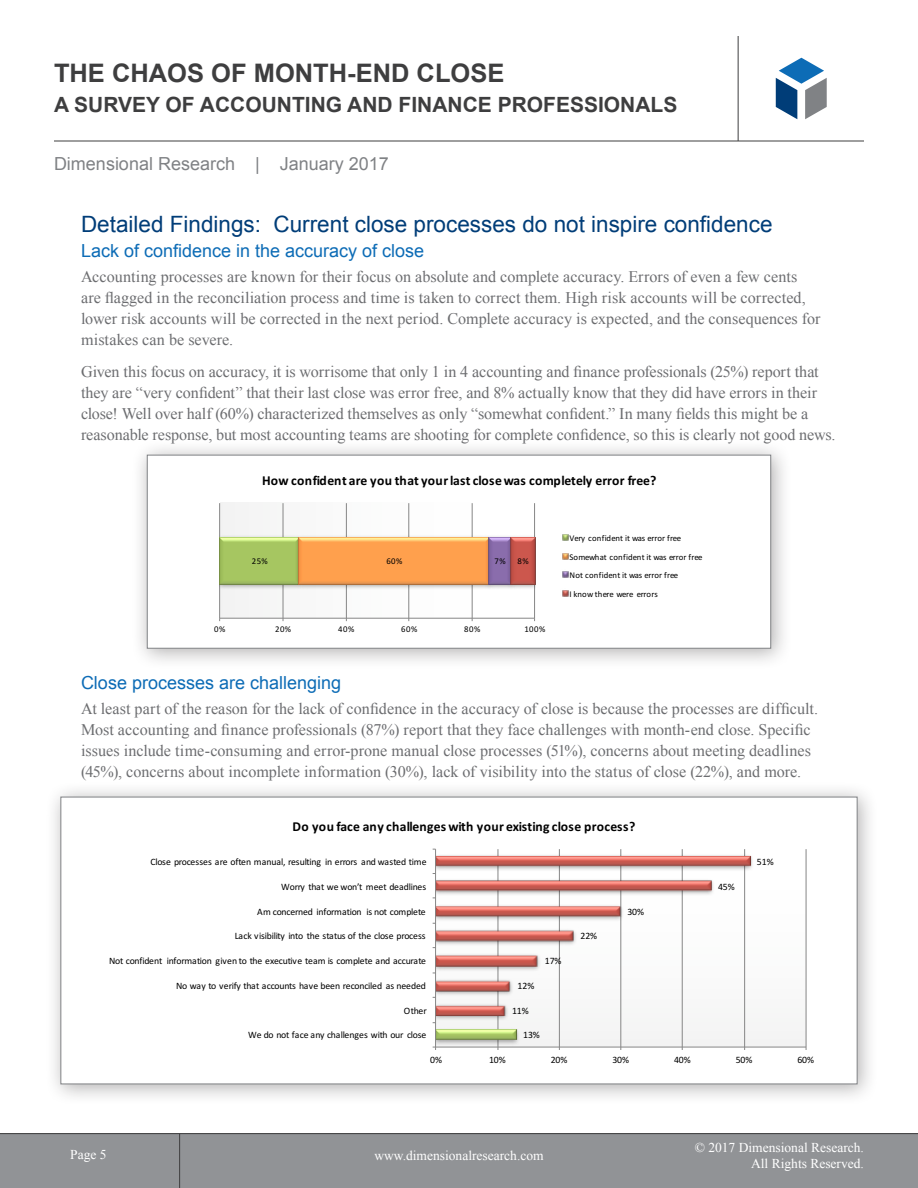
<style>
.page{position:relative;width:918px;height:1188px;background:#fff}
.page>*{position:absolute;margin:0;border:0;box-sizing:border-box;transform-origin:0 0}
.t1{font:700 25.5px "Arial";color:#3e3e3f}
.Subheader{font:22.5px "Arial";color:#003d78}
.t2{font:700 21px "Arial";color:#3e3e3f}
.Subheader_02{font:18px "Arial";color:#0d6cb6}
.t3{font:18px "Arial";color:#808285}
.Content{font:16.2px/21px "Times New Roman";color:#6c6d70}
.t4{font:700 13.65px "Calibri";letter-spacing:.01em;color:#000}
.t5{font:13.5px/16.2px "Times New Roman";color:#fff;text-align:right}
.t6{font:9.75px "Calibri";letter-spacing:-.025em;color:#000}
.t7{font:8.7px/18.5px "Calibri";letter-spacing:-.005em;color:#000}
</style>
<div class="page">
<div style="left:0;top:1134px;width:918px;height:54px;background:#919396"></div>
<hr style="left:0;top:1133px;width:918px;height:1px;background:#3e3e3f">
<hr style="left:179px;top:1134px;width:1px;height:54px;background:#3e3e3f">
<hr style="left:54px;top:141px;width:810px;height:1px;background:#3e3e3f">
<hr style="left:738px;top:36px;width:1px;height:105px;background:#3e3e3f">
<svg style="left:776px;top:58px;width:51px;height:61px"></svg>
<div style="left:132px;top:439px;width:660px;height:231px;background:#231f20;opacity:.35"></div>
<div style="left:147px;top:455px;width:624px;height:194px;background:#fff;border:1px solid #808285"></div>
<div style="left:45px;top:781px;width:833px;height:324px;background:#231f20;opacity:.35"></div>
<div style="left:60px;top:797px;width:798px;height:287px;background:#fff;border:1px solid #808285"></div>
<div style="left:220px;top:503px;width:315px;height:115px;background:#fbfcfb"></div>
<hr style="left:219px;top:503px;width:1px;height:115px;background:#868686">
<hr style="left:283px;top:503px;width:1px;height:115px;background:#868686">
<hr style="left:346px;top:503px;width:1px;height:115px;background:#868686">
<hr style="left:408px;top:503px;width:1px;height:115px;background:#868686">
<hr style="left:472px;top:503px;width:1px;height:115px;background:#868686">
<hr style="left:534px;top:503px;width:1px;height:115px;background:#868686">
<img style="left:219px;top:535px;width:75px;height:55px">
<img style="left:294px;top:535px;width:190px;height:55px">
<img style="left:219px;top:536px;width:77px;height:51px">
<img style="left:296px;top:536px;width:190px;height:51px">
<img style="left:486px;top:536px;width:23px;height:51px">
<img style="left:509px;top:536px;width:26px;height:51px">
<hr style="left:220px;top:618px;width:315px;height:1px;background:#868686">
<svg style="left:562px;top:534px;width:7px;height:7px"></svg>
<svg style="left:562px;top:553px;width:7px;height:7px"></svg>
<svg style="left:562px;top:571px;width:7px;height:7px"></svg>
<svg style="left:562px;top:590px;width:7px;height:7px"></svg>
<div style="left:436px;top:849px;width:370px;height:198px;background:#f8f8f8"></div>
<hr style="left:497px;top:849px;width:1px;height:198px;background:#868686">
<hr style="left:559px;top:849px;width:1px;height:198px;background:#868686">
<hr style="left:620px;top:849px;width:1px;height:198px;background:#868686">
<hr style="left:682px;top:849px;width:1px;height:198px;background:#868686">
<hr style="left:744px;top:849px;width:1px;height:198px;background:#868686">
<hr style="left:806px;top:849px;width:1px;height:198px;background:#868686">
<img style="left:436px;top:1042px;width:85px;height:5px">
<img style="left:436px;top:854px;width:310px;height:167px">
<img style="left:436px;top:1027px;width:83px;height:15px">
<img style="left:436px;top:855px;width:316px;height:162px">
<hr style="left:436px;top:1047px;width:370px;height:1px;background:#868686">
<hr style="left:435px;top:849px;width:1px;height:198px;background:#868686">
<h1 class="t1" style="left:54px;top:56px;width:452px">THE CHAOS OF MONTH-END CLOSE</h1>
<p class="t2" style="left:54px;top:91px;width:625px">A SURVEY OF ACCOUNTING AND FINANCE PROFESSIONALS</p>
<p class="t3" style="left:54px;top:152px;width:336px">Dimensional Research | January 2017</p>
<p class="Subheader" style="left:81px;top:210px;width:693px">Detailed Findings: Current close processes do not inspire confidence</p>
<p class="Subheader_02" style="left:81px;top:239px;width:345px">Lack of confidence in the accuracy of close</p>
<p class="Content" style="left:81px;top:266px;width:741px">Accounting processes are known for their focus on absolute and complete accuracy. Errors of even a few cents are flagged in the reconciliation process and time is taken to correct them. High risk accounts will be corrected, lower risk accounts will be corrected in the next period. Complete accuracy is expected, and the consequences for mistakes can be severe.</p>
<p class="Content" style="left:81px;top:361px;width:756px">Given this focus on accuracy, it is worrisome that only 1 in 4 accounting and finance professionals (25%) report that they are “very confident” that their last close was error free, and 8% actually know that they did have errors in their close! Well over half (60%) characterized themselves as only “somewhat confident.” In many fields this might be a reasonable response, but most accounting teams are shooting for complete confidence, so this is clearly not good news.</p>
<p class="t4" style="left:262px;top:470px;width:396px">How confident are you that your last close was completely error free?</p>
<p class="t7" style="left:252px;top:551px;width:18px">25%</p>
<p class="t7" style="left:386px;top:551px;width:18px">60%</p>
<p class="t7" style="left:495px;top:551px;width:13px">7%</p>
<p class="t7" style="left:518px;top:551px;width:13px">8%</p>
<p class="t7" style="left:214px;top:620px;width:13px">0%</p>
<p class="t7" style="left:275px;top:620px;width:18px">20%</p>
<p class="t7" style="left:338px;top:620px;width:18px">40%</p>
<p class="t7" style="left:401px;top:620px;width:18px">60%</p>
<p class="t7" style="left:464px;top:620px;width:18px">80%</p>
<p class="t7" style="left:524px;top:620px;width:22px">100%</p>
<p class="t7" style="left:570px;top:529px;width:135px">Very confident it was error free<br>Somewhat confident it was error free<br>Not confident it was error free<br>I know there were errors</p>
<p class="Subheader_02" style="left:81px;top:671px;width:262px">Close processes are challenging</p>
<p class="Content" style="left:81px;top:698px;width:739px">At least part of the reason for the lack of confidence in the accuracy of close is because the processes are difficult.<br>Most accounting and finance professionals (87%) report that they face challenges with month-end close. Specific issues include time-consuming and error-prone manual close processes (51%), concerns about meeting deadlines (45%), concerns about incomplete information (30%), lack of visibility into the status of close (22%), and more.</p>
<p class="t4" style="left:293px;top:816px;width:344px">Do you face any challenges with your existing close process?</p>
<p class="t6" style="left:151px;top:855px;width:277px">Close processes are often manual, resulting in errors and wasted time</p>
<p class="t6" style="left:281px;top:880px;width:147px">Worry that we won’t meet deadlines</p>
<p class="t6" style="left:257px;top:904px;width:170px">Am concerned information is not complete</p>
<p class="t6" style="left:627px;top:904px;width:18px">30%</p>
<p class="t6" style="left:235px;top:929px;width:193px">Lack visibility into the status of the close process</p>
<p class="t6" style="left:581px;top:929px;width:18px">22%</p>
<p class="t6" style="left:109px;top:954px;width:318px">Not confident information given to the executive team is complete and accurate</p>
<p class="t6" style="left:545px;top:954px;width:18px">17%</p>
<p class="t6" style="left:176px;top:979px;width:251px">No way to verify that accounts have been reconciled as needed</p>
<p class="t6" style="left:518px;top:979px;width:18px">12%</p>
<p class="t6" style="left:404px;top:1004px;width:24px">Other</p>
<p class="t6" style="left:512px;top:1004px;width:18px">11%</p>
<p class="t6" style="left:248px;top:1028px;width:180px">We do not face any challenges with our close</p>
<p class="t6" style="left:523px;top:1028px;width:18px">13%</p>
<p class="t6" style="left:718px;top:880px;width:18px">45%</p>
<p class="t6" style="left:757px;top:855px;width:18px">51%</p>
<p class="t5" style="left:70px;top:1147px;width:38px">Page 5</p>
<p class="t6" style="left:430px;top:1053px;width:13px">0%</p>
<p class="t6" style="left:489px;top:1053px;width:18px">10%</p>
<p class="t6" style="left:551px;top:1053px;width:18px">20%</p>
<p class="t6" style="left:612px;top:1053px;width:18px">30%</p>
<p class="t6" style="left:674px;top:1053px;width:18px">40%</p>
<p class="t6" style="left:736px;top:1053px;width:18px">50%</p>
<p class="t6" style="left:797px;top:1053px;width:18px">60%</p>
<p class="t5" style="left:374px;top:1147px;width:171px">www.dimensionalresearch.com</p>
<p class="t5" style="left:695px;top:1139px;width:171px">© 2017 Dimensional Research.<br>All Rights Reserved.</p>
</div>
